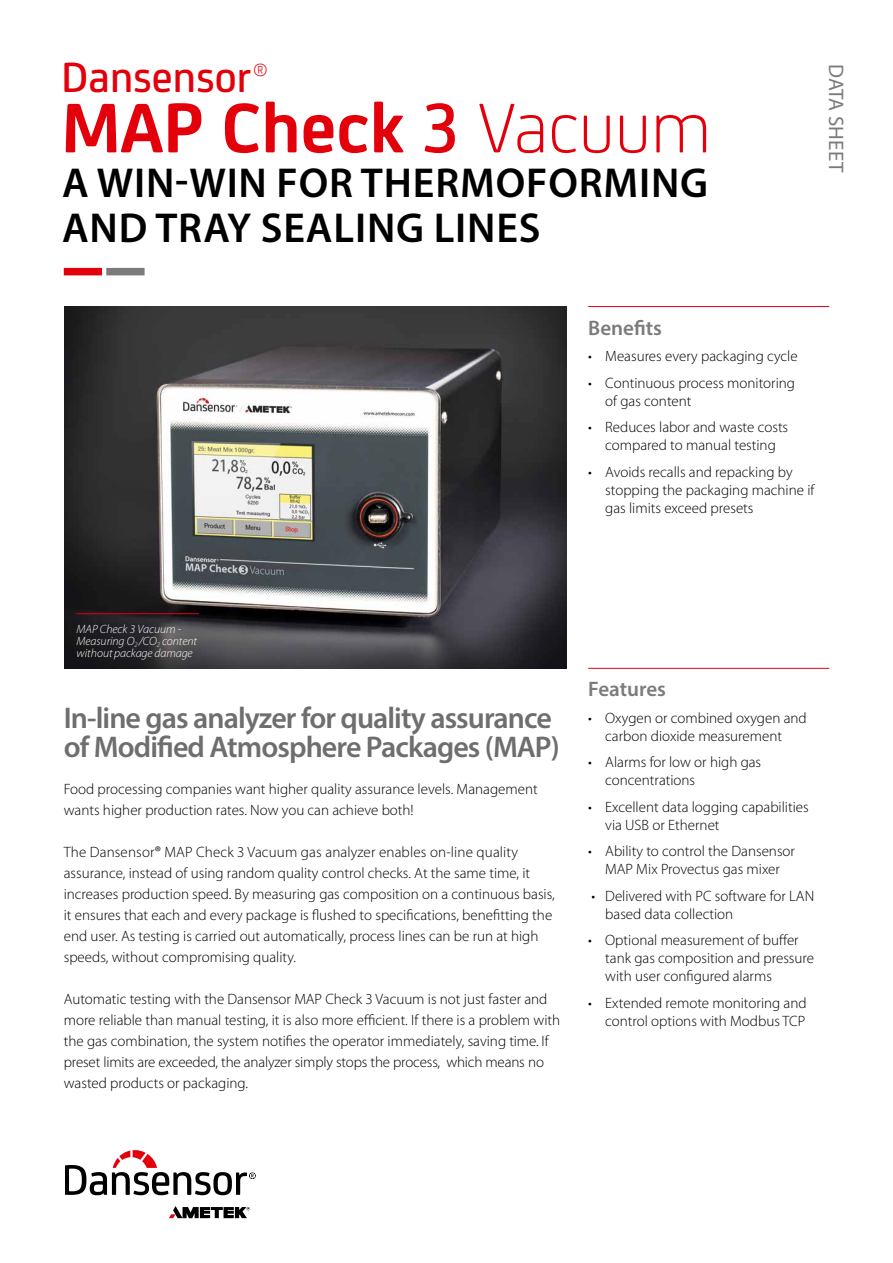
<style>
.page{position:relative;width:893px;height:1263px;background:#fff}
.page>*{position:absolute;margin:0;border:0;box-sizing:border-box;transform-origin:0 0}
.t1{font:700 75px "FS Joey";color:#e3000b}
.t2{font:500 45px "FS Joey";color:#e3000b}
.t3{font:600 42px/45px "Myriad Pro";letter-spacing:.02em;color:#000}
.t4{font:600 30px/28.5px "Myriad Pro";letter-spacing:-.03em;color:#6e6e6e}
.t5{font:600 21px "Myriad Pro";color:#7a7b7a}
.t6{font:21px "Myriad Pro";letter-spacing:.01em;color:#7a7b7a}
.t7{font:300 17.55px "FS Joey";color:#e3000b}
.t8{font:300 15px/18px "Myriad Pro";color:#000}
.t9{font:italic 300 12px/12px "Myriad Pro";letter-spacing:-.005em;color:#fff}
.s1{font-weight:500}
.s2{font-weight:300}
.s3{font-size:15.75px}
</style>
<div class="page">
<img style="left:65px;top:306px;width:502px;height:363px">
<div style="left:64px;top:268px;width:38px;height:7px;background:#e3000b"></div>
<div style="left:106px;top:268px;width:39px;height:7px;background:#7a7b7a"></div>
<hr style="left:588px;top:306px;width:241px;height:1px;background:#e3000b">
<hr style="left:588px;top:668px;width:241px;height:1px;background:#e3000b">
<hr style="left:77px;top:613px;width:122px;height:1px;background:#e3000b">
<svg style="left:65px;top:1150px;width:190px;height:45px"></svg>
<svg style="left:169px;top:1206px;width:81px;height:12px"></svg>
<h2 class="t2" style="left:62px;top:45px;width:191px">Dansensor</h2>
<p class="t7" style="left:254px;top:58px;width:15px">®</p>
<h1 class="t1" style="left:62px;top:71px;width:651px">MAP Check <span class="s1">3</span> <span class="s2">Vacuum</span></h1>
<h3 class="t3" style="left:62px;top:160px;width:648px">A WIN-WIN FOR THERMOFORMING<br>AND TRAY SEALING LINES</h3>
<h3 class="t6" style="left:849px;top:64px;width:110px;rotate:90deg">DATA SHEET</h3>
<h3 class="t5" style="left:588px;top:314px;width:75px">Benefits</h3>
<p class="t8" style="left:588px;top:347px;width:211px">• Measures every packaging cycle</p>
<p class="t8" style="left:605px;top:374px;width:191px;text-indent:-17px">• Continuous process monitoring of gas content</p>
<p class="t8" style="left:588px;top:418px;width:201px;text-align:center">• Reduces labor and waste costs compared to manual testing</p>
<p class="t8" style="left:605px;top:463px;width:211px;text-indent:-17px">• Avoids recalls and repacking by stopping the packaging machine if gas limits exceed presets</p>
<p class="t9" style="left:77px;top:622px;width:122px">MAP Check 3 Vacuum -<br>Measuring O<sub>2</sub> /CO<sub>2</sub> content without package damage</p>
<h3 class="t4" style="left:64px;top:703px;width:497px">In-line gas analyzer for quality assurance of Modified Atmosphere Packages (MAP)</h3>
<p class="t8" style="left:64px;top:778px;width:475px;line-height:21px">Food processing companies want higher quality assurance levels. Management wants higher production rates. Now you can achieve both!</p>
<p class="t8" style="left:64px;top:841px;width:492px;line-height:21px">The Dansensor<span class="s3">®</span> MAP Check 3 Vacuum gas analyzer enables on-line quality assurance, instead of using random quality control checks. At the same time, it increases production speed. By measuring gas composition on a continuous basis, it ensures that each and every package is flushed to specifications, benefitting the end user. As testing is carried out automatically, process lines can be run at high speeds, without compromising quality.</p>
<p class="t8" style="left:64px;top:988px;width:498px;line-height:21px">Automatic testing with the Dansensor MAP Check 3 Vacuum is not just faster and more reliable than manual testing, it is also more efficient. If there is a problem with the gas combination, the system notifies the operator immediately, saving time. If preset limits are exceeded, the analyzer simply stops the process, which means no wasted products or packaging.</p>
<h3 class="t5" style="left:588px;top:676px;width:79px">Features</h3>
<p class="t8" style="left:588px;top:709px;width:220px;text-align:center">• Oxygen or combined oxygen and carbon dioxide measurement</p>
<p class="t8" style="left:605px;top:753px;width:157px;text-indent:-17px">• Alarms for low or high gas concentrations</p>
<p class="t8" style="left:605px;top:798px;width:205px;text-indent:-17px">• Excellent data logging capabilities via USB or Ethernet</p>
<p class="t8" style="left:588px;top:842px;width:208px;text-align:center">• Ability to control the Dansensor<br>MAP Mix Provectus gas mixer</p>
<p class="t8" style="left:605px;top:887px;width:210px;text-indent:-14px">• Delivered with PC software for LAN based data collection</p>
<p class="t8" style="left:605px;top:931px;width:210px;text-indent:-17px">• Optional measurement of buffer tank gas composition and pressure with user configured alarms</p>
<p class="t8" style="left:588px;top:994px;width:220px;text-align:right">• Extended remote monitoring and control options with Modbus TCP</p>
</div>
